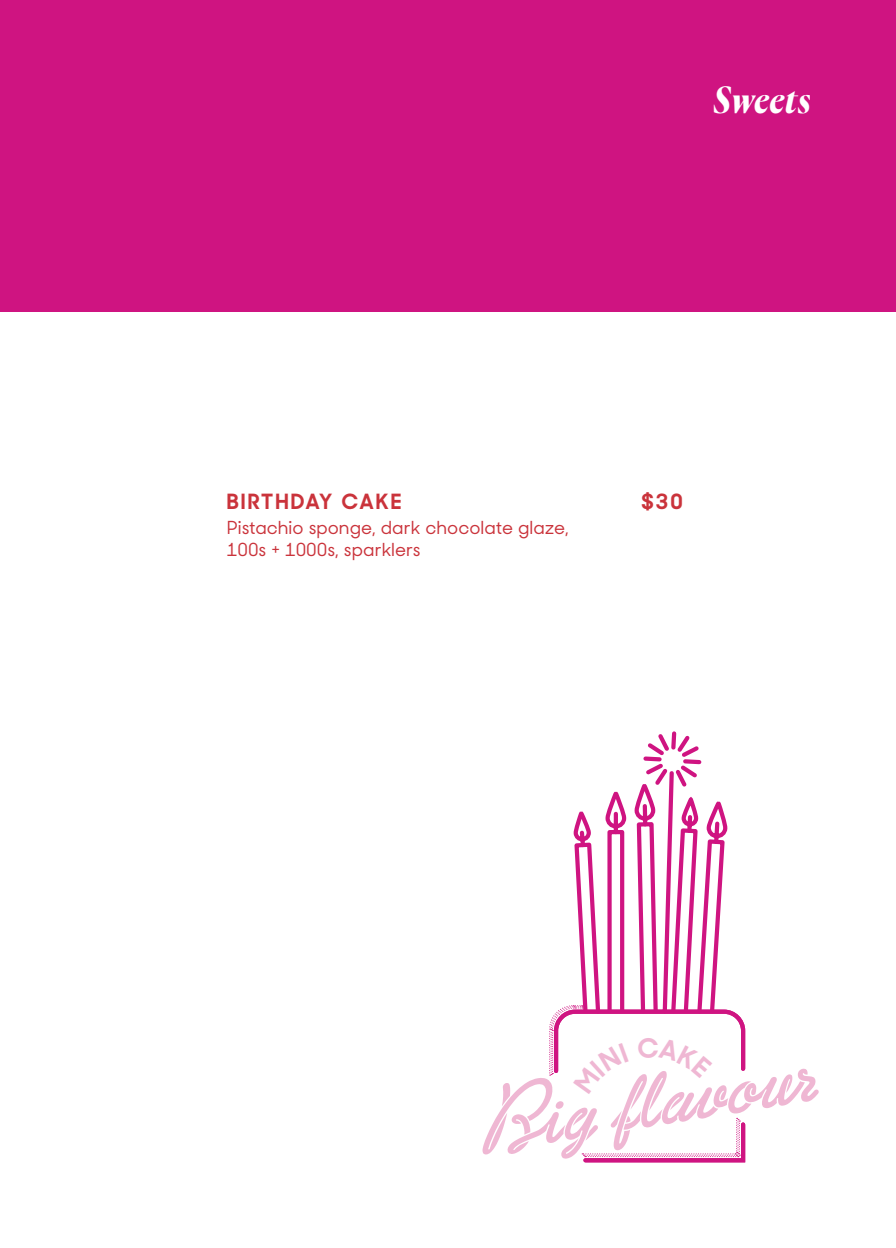
<style>
.page{position:relative;width:896px;height:1248px;background:#fff}
.page>*{position:absolute;margin:0;border:0;box-sizing:border-box;transform-origin:0 0}
.Heading_1{font:italic 700 36px "Canela";letter-spacing:-.005em;color:#fff}
.Menu_Name{font:700 21px "Sharp Sans Display No 2";letter-spacing:.1em;color:#ca333b}
.Description{font:500 18px/22px "Sharp Sans Display No 2";color:#ca333b}
</style>
<div class="page">
<div style="left:0;top:0;width:896px;height:312px;background:#cf1481"></div>
<svg style="left:643px;top:731px;width:59px;height:49px"></svg>
<svg style="left:482px;top:780px;width:337px;height:383px"></svg>
<p class="Heading_1" style="left:713px;top:71px;width:99px">Sweets</p>
<p class="Menu_Name" style="left:227px;top:483px;width:176px">BIRTHDAY CAKE</p>
<p class="Menu_Name" style="left:641px;top:483px;width:43px">$30</p>
<p class="Description" style="left:227px;top:515px;width:343px">Pistachio sponge, dark chocolate glaze,<br>100s + 1000s, sparklers</p>
</div>
